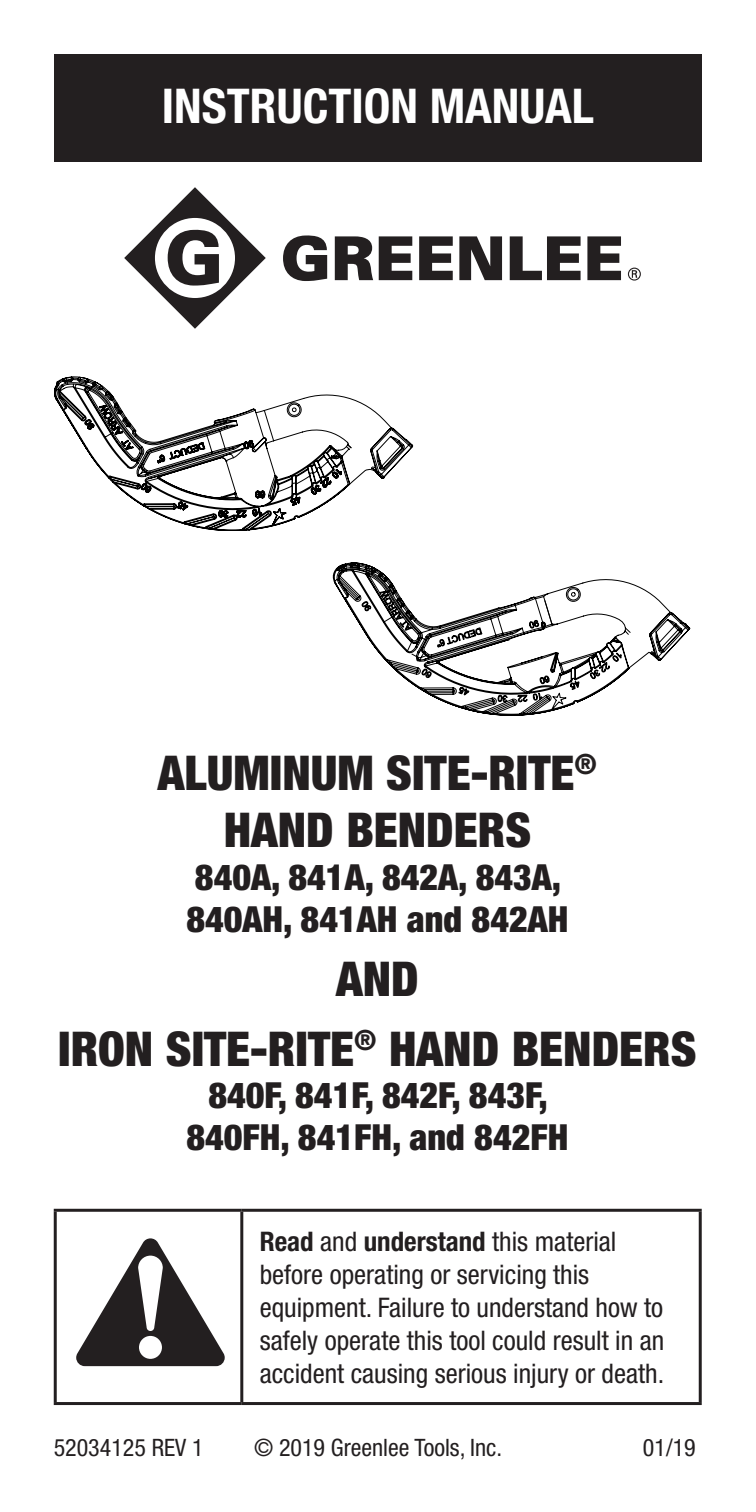
<style>
.page{position:relative;width:756px;height:1512px;background:#fff}
.page>*{position:absolute;margin:0;border:0;box-sizing:border-box;transform-origin:0 0}
.t1{font:900 condensed 48px/57px "Helvetica Neue LT Std";color:#231f20;text-align:center}
.t2{font:700 condensed 48px "Helvetica Neue LT Std";color:#fff}
.t3{font:900 condensed 36px "Helvetica Neue LT Std";color:#231f20}
.Body_Copy{font:condensed 27px/33px "Helvetica Neue LT Std";color:#231f20}
.t4{font:condensed 24px "Helvetica Neue LT Std";color:#231f20}
.s1{font-weight:700}
</style>
<div class="page">
<div style="left:56px;top:56px;width:644px;height:104px;background:#231f20"></div>
<div style="left:54px;top:54px;width:648px;height:108px;border:3px solid #231f20"></div>
<hr style="left:54px;top:1209px;width:188px;height:3px;background:#231f20">
<hr style="left:54px;top:1212px;width:3px;height:190px;background:#231f20">
<hr style="left:242px;top:1209px;width:460px;height:3px;background:#231f20">
<hr style="left:240px;top:1212px;width:3px;height:190px;background:#231f20">
<hr style="left:699px;top:1212px;width:3px;height:190px;background:#231f20">
<hr style="left:54px;top:1402px;width:188px;height:3px;background:#231f20">
<hr style="left:242px;top:1402px;width:460px;height:3px;background:#231f20">
<svg style="left:54px;top:376px;width:359px;height:155px"></svg>
<svg style="left:258px;top:491px;width:4px;height:3px"></svg>
<svg style="left:333px;top:562px;width:358px;height:154px"></svg>
<svg style="left:540px;top:600px;width:13px;height:31px"></svg>
<svg style="left:124px;top:187px;width:142px;height:142px"></svg>
<svg style="left:628px;top:268px;width:13px;height:13px"></svg>
<svg style="left:335px;top:236px;width:38px;height:44px"></svg>
<svg style="left:379px;top:236px;width:33px;height:44px"></svg>
<svg style="left:419px;top:236px;width:34px;height:44px"></svg>
<svg style="left:459px;top:236px;width:43px;height:44px"></svg>
<svg style="left:510px;top:236px;width:71px;height:44px"></svg>
<svg style="left:587px;top:236px;width:34px;height:44px"></svg>
<svg style="left:283px;top:235px;width:44px;height:46px"></svg>
<svg style="left:76px;top:1238px;width:149px;height:128px"></svg>
<p class="t2" style="left:162px;top:77px;width:434px">INSTRUCTION MANUAL</p>
<p class="t1" style="left:158px;top:744px;width:441px">ALUMINUM SITE-RITE<sup>®<br></sup>HAND BENDERS</p>
<p class="t3" style="left:195px;top:855px;width:368px">840A, 841A, 842A, 843A,</p>
<p class="t3" style="left:186px;top:897px;width:384px">840AH, 841AH and 842AH</p>
<p class="t1" style="left:336px;top:949px;width:84px">AND</p>
<p class="t1" style="left:58px;top:1019px;width:640px">IRON SITE-RITE<sup>®</sup> HAND BENDERS</p>
<p class="t3" style="left:208px;top:1073px;width:341px">840F, 841F, 842F, 843F,</p>
<p class="t3" style="left:186px;top:1115px;width:383px">840FH, 841FH, and 842FH</p>
<p class="Body_Copy" style="left:260px;top:1224px;width:406px"><span class="s1">Read</span> and <span class="s1">understand</span> this material before operating or servicing this equipment. Failure to understand how to safely operate this tool could result in an accident causing serious injury or death.</p>
<p class="t4" style="left:54px;top:1434px;width:151px">52034125 REV 1</p>
<p class="t4" style="left:254px;top:1434px;width:250px">© 2019 Greenlee Tools, Inc.</p>
<p class="t4" style="left:643px;top:1434px;width:54px">01/19</p>
</div>
